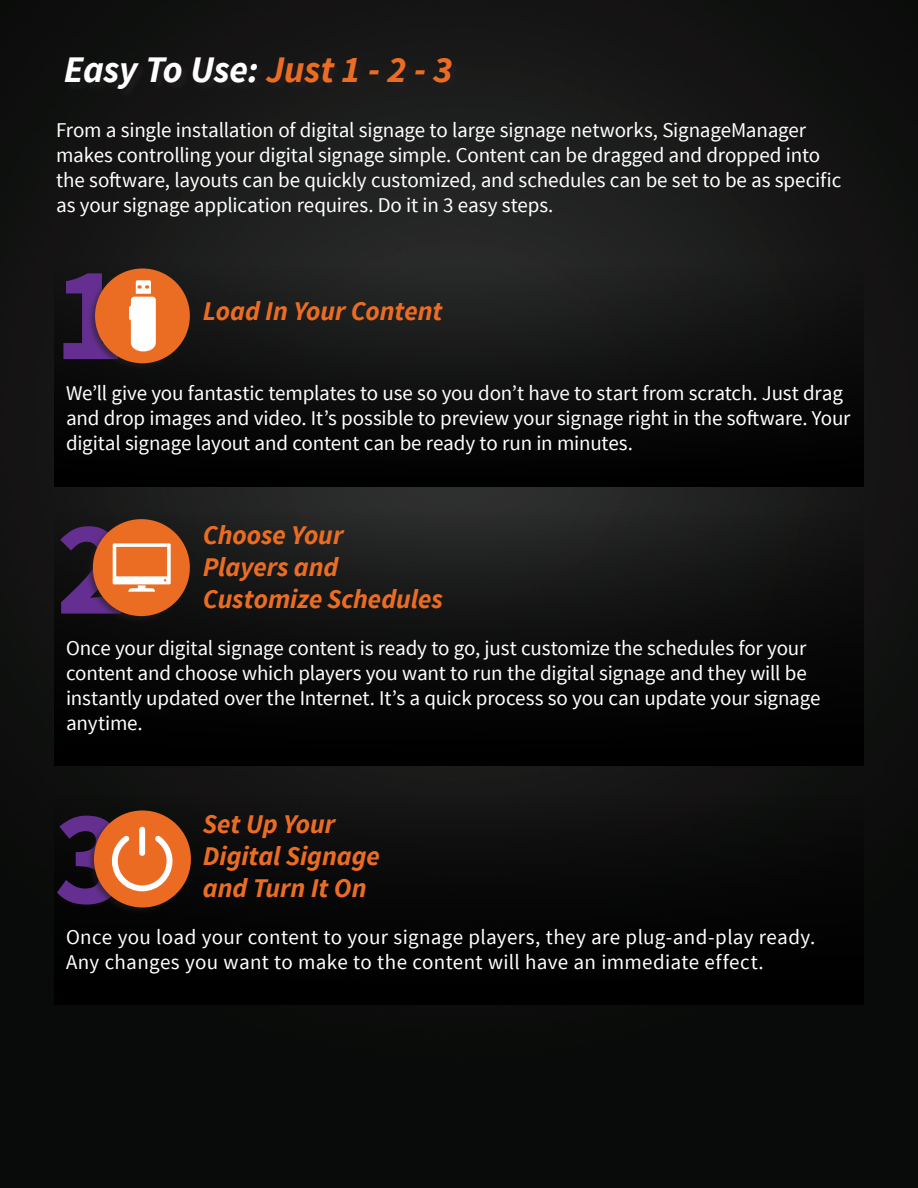
<style>
.page{position:relative;width:918px;height:1188px;background:#fff}
.page>*{position:absolute;margin:0;border:0;box-sizing:border-box;transform-origin:0 0}
.t1{font:700 135px/254.4px "Source Sans Pro";color:#652f91}
.t2{font:italic 700 37.5px "Source Sans Pro";letter-spacing:-.005em;color:#fff}
.t3{font:italic 700 27px/32.1px "Source Sans Pro";letter-spacing:-.005em;color:#eb6c23}
.t4{font:21px/24.9px "Source Sans Pro";letter-spacing:-.005em;color:#fff}
.t5{font:21px/24.9px "Source Sans Pro";letter-spacing:.015em;color:#fff}
.s1{color:#eb6c23}
</style>
<div class="page">
<img style="left:0;top:0;width:918px;height:1188px">
<div style="left:65px;top:57px;width:396px;height:41px;background:#191818"></div>
<div style="left:54px;top:265px;width:810px;height:221px;background:linear-gradient(to bottom,#222,#000)"></div>
<div style="left:54px;top:511px;width:810px;height:254px;background:linear-gradient(to bottom,#212121,#000)"></div>
<div style="left:54px;top:796px;width:810px;height:209px;background:#000"></div>
<div style="left:87px;top:267px;width:105px;height:104px;background:#101010"></div>
<svg style="left:95px;top:268px;width:95px;height:95px"></svg>
<div style="left:85px;top:517px;width:107px;height:107px;background:#141313"></div>
<div style="left:93px;top:519px;width:97px;height:97px;background:#eb6c23;border-radius:50%"></div>
<svg style="left:113px;top:543px;width:58px;height:49px"></svg>
<div style="left:86px;top:809px;width:107px;height:106px;background:#0a0b0a"></div>
<div style="left:94px;top:810px;width:97px;height:97px;background:#eb6b23;border-radius:50%"></div>
<svg style="left:111px;top:826px;width:62px;height:66px"></svg>
<h2 class="t2" style="left:64px;top:46px;width:390px">Easy To Use: <span class="s1">Just 1 - 2 - 3</span></h2>
<p class="t4" style="left:56px;top:118px;width:787px">From a single installation of digital signage to large signage networks, SignageManager makes controlling your digital signage simple. Content can be dragged and dropped into the software, layouts can be quickly customized, and schedules can be set to be as specific as your signage application requires. Do it in 3 easy steps.</p>
<h1 class="t1" style="left:54px;top:192px;width:75px">1<br>2</h1>
<p class="t3" style="left:203px;top:295px;width:241px">Load In Your Content</p>
<p class="t4" style="left:66px;top:381px;width:786px">We’ll give you fantastic templates to use so you don’t have to start from scratch. Just drag and drop images and video. It’s possible to preview your signage right in the software. Your digital signage layout and content can be ready to run in minutes.</p>
<p class="t3" style="left:203px;top:519px;width:241px">Choose Your<br>Players and<br>Customize Schedules</p>
<p class="t4" style="left:66px;top:636px;width:756px">Once your digital signage content is ready to go, just customize the schedules for your content and choose which players you want to run the digital signage and they will be instantly updated over the Internet. It’s a quick process so you can update your signage anytime.</p>
<h1 class="t1" style="left:54px;top:736px;width:73px">3</h1>
<p class="t3" style="left:203px;top:808px;width:178px">Set Up Your<br>Digital Signage and Turn It On</p>
<p class="t5" style="left:66px;top:925px;width:751px">Once you load your content to your signage players, they are plug-and-play ready.<br>Any changes you want to make to the content will have an immediate effect.</p>
</div>
